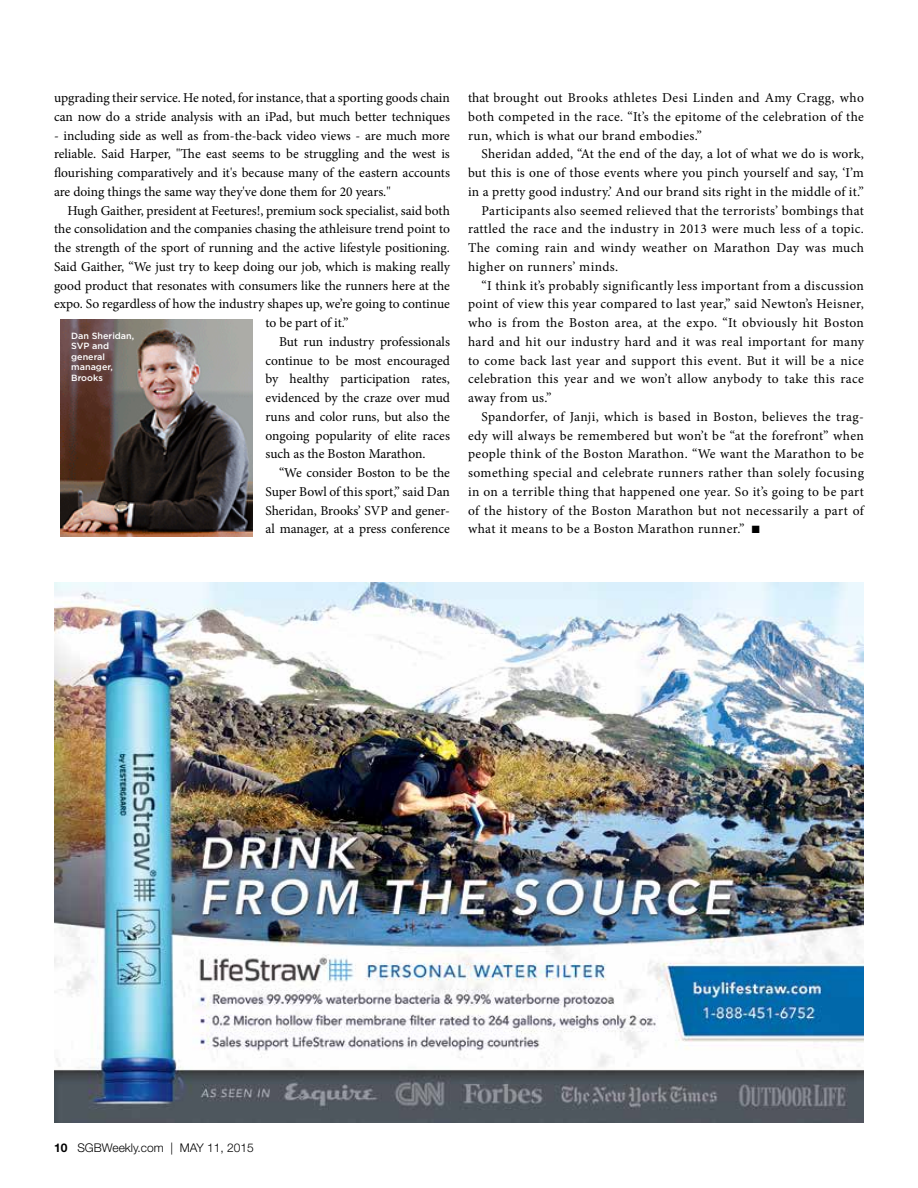
<style>
.page{position:relative;width:918px;height:1188px;background:#fff}
.page>*{position:absolute;margin:0;border:0;box-sizing:border-box;transform-origin:0 0}
.t1{font:13.5px/18.8px "Minion Pro";letter-spacing:.015em;color:#000;text-align:justify}
.t2{font:13.5px "Minion Pro";letter-spacing:-.005em;color:#000}
.t3{font:300 12px "Helvetica Neue";color:#000}
.t4{font:500 9px/10.5px "Gotham";color:#fff}
.s1{font-weight:700}
</style>
<div class="page">
<img style="left:60px;top:320px;width:192px;height:217px">
<img style="left:54px;top:582px;width:810px;height:540px">
<p class="t1" style="left:54px;top:88px;width:397px">upgrading their service. He noted, for instance, that a sporting goods chain can now do a stride analysis with an iPad, but much better techniques</p>
<p class="t1" style="left:54px;top:126px;width:398px">- including side as well as from-the-back video views - are much more reliable. Said Harper, "The east seems to be struggling and the west is flourishing comparatively and it's because many of the eastern accounts are doing things the same way they've done them for 20 years."</p>
<p class="t1" style="left:68px;top:201px;width:384px">Hugh Gaither, president at Feetures!, premium sock specialist, said both</p>
<p class="t1" style="left:54px;top:220px;width:397px">the consolidation and the companies chasing the athleisure trend point to</p>
<p class="t1" style="left:54px;top:238px;width:398px">the strength of the sport of running and the active lifestyle positioning.</p>
<p class="t1" style="left:54px;top:257px;width:398px">Said Gaither, “We just try to keep doing our job, which is making really</p>
<p class="t2" style="left:54px;top:276px;width:398px">good product that resonates with consumers like the runners here at the</p>
<p class="t2" style="left:54px;top:295px;width:397px">expo. So regardless of how the industry shapes up, we’re going to continue</p>
<p class="t2" style="left:266px;top:314px;width:85px">to be part of it.”</p>
<p class="t2" style="left:279px;top:332px;width:172px">But run industry professionals</p>
<p class="t1" style="left:266px;top:351px;width:186px">continue to be most encouraged</p>
<p class="t1" style="left:266px;top:370px;width:186px">by healthy participation rates,</p>
<p class="t1" style="left:266px;top:388px;width:186px">evidenced by the craze over mud</p>
<p class="t2" style="left:266px;top:407px;width:186px">runs and color runs, but also the</p>
<p class="t2" style="left:266px;top:426px;width:186px">ongoing popularity of elite races</p>
<p class="t2" style="left:266px;top:445px;width:162px">such as the Boston Marathon.</p>
<p class="t1" style="left:279px;top:463px;width:173px">“We consider Boston to be the</p>
<p class="t1" style="left:266px;top:482px;width:186px">Super Bowl of this sport,” said Dan</p>
<p class="t1" style="left:266px;top:501px;width:186px">Sheridan, Brooks’ SVP and gener-</p>
<p class="t2" style="left:266px;top:520px;width:186px">al manager, at a press conference</p>
<p class="t4" style="left:71px;top:330px;width:64px">Dan Sheridan,<br>SVP and general manager,<br>Brooks</p>
<p class="t1" style="left:468px;top:88px;width:398px">that brought out Brooks athletes Desi Linden and Amy Cragg, who both competed in the race. “It’s the epitome of the celebration of the run, which is what our brand embodies.”</p>
<p class="t1" style="left:482px;top:145px;width:384px">Sheridan added, “At the end of the day, a lot of what we do is work,</p>
<p class="t1" style="left:468px;top:163px;width:397px">but this is one of those events where you pinch yourself and say, ‘I’m</p>
<p class="t1" style="left:468px;top:182px;width:397px">in a pretty good industry.’ And our brand sits right in the middle of it.”</p>
<p class="t1" style="left:482px;top:201px;width:384px">Participants also seemed relieved that the terrorists’ bombings that</p>
<p class="t1" style="left:468px;top:220px;width:398px">rattled the race and the industry in 2013 were much less of a topic.</p>
<p class="t1" style="left:468px;top:238px;width:398px">The coming rain and windy weather on Marathon Day was much</p>
<p class="t1" style="left:468px;top:257px;width:152px">higher on runners’ minds.</p>
<p class="t1" style="left:482px;top:276px;width:384px">“I think it’s probably significantly less important from a discussion</p>
<p class="t1" style="left:468px;top:295px;width:397px">point of view this year compared to last year,” said Newton’s Heisner,</p>
<p class="t1" style="left:468px;top:313px;width:398px">who is from the Boston area, at the expo. “It obviously hit Boston</p>
<p class="t1" style="left:468px;top:332px;width:398px">hard and hit our industry hard and it was real important for many</p>
<p class="t1" style="left:468px;top:351px;width:398px">to come back last year and support this event. But it will be a nice</p>
<p class="t1" style="left:468px;top:370px;width:398px">celebration this year and we won’t allow anybody to take this race</p>
<p class="t1" style="left:468px;top:388px;width:85px">away from us.”</p>
<p class="t1" style="left:482px;top:407px;width:384px">Spandorfer, of Janji, which is based in Boston, believes the trag-</p>
<p class="t1" style="left:468px;top:426px;width:397px">edy will always be remembered but won’t be “at the forefront” when</p>
<p class="t1" style="left:468px;top:445px;width:398px">people think of the Boston Marathon. “We want the Marathon to be</p>
<p class="t1" style="left:468px;top:463px;width:397px">something special and celebrate runners rather than solely focusing</p>
<p class="t1" style="left:468px;top:482px;width:397px">in on a terrible thing that happened one year. So it’s going to be part</p>
<p class="t1" style="left:468px;top:501px;width:397px">of the history of the Boston Marathon but not necessarily a part of</p>
<p class="t1" style="left:468px;top:520px;width:293px">what it means to be a Boston Marathon runner.” ■</p>
<p class="t3" style="left:54px;top:1140px;width:201px"><span class="s1">10</span> SGBWeekly.com | MAY 11, 2015</p>
</div>
